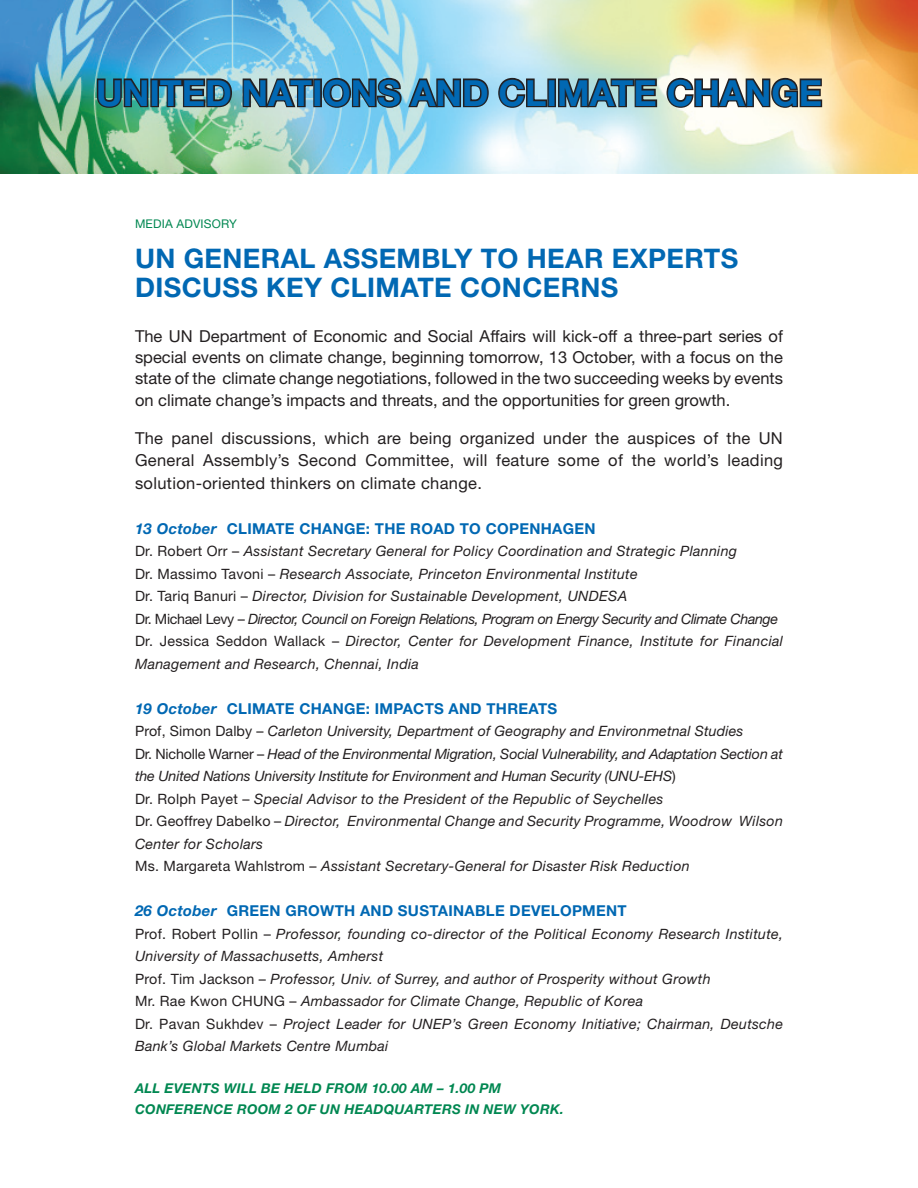
<style>
.page{position:relative;width:918px;height:1188px;background:#fff}
.page>*{position:absolute;margin:0;border:0;box-sizing:border-box;transform-origin:0 0}
.t1{font:700 36px "Helvetica Neue";color:#0168b3}
.t2{font:700 27px/28.5px "Helvetica Neue";letter-spacing:.015em;color:#0168b3}
.t3{font:16.5px/21px "Helvetica Neue";color:#231f20;text-align:justify}
.t4{font:700 15px "Helvetica Neue";letter-spacing:.02em;color:#0168b3}
.t5{font:italic 14.25px/22.5px "Helvetica Neue";letter-spacing:.02em;color:#231f20}
.t6{font:italic 700 13.5px/21px "Helvetica Neue";letter-spacing:.02em;color:#008751}
.t7{font:12px "Helvetica Neue";letter-spacing:.015em;color:#008751}
.s1{font-style:italic}
.s2{font-style:normal}
</style>
<div class="page">
<img style="left:0;top:0;width:918px;height:174px">
<svg style="left:95px;top:77px;width:55px;height:32px;background:#306966"></svg>
<div style="left:150px;top:78px;width:9px;height:29px;border:3px solid #231f20"></div>
<svg style="left:157px;top:77px;width:77px;height:32px;background:#627d7c"></svg>
<svg style="left:241px;top:68px;width:74px;height:42px;background:#81999d"></svg>
<div style="left:313px;top:78px;width:9px;height:29px;border:3px solid #231f20"></div>
<svg style="left:321px;top:68px;width:169px;height:42px;background:#6994a6"></svg>
<svg style="left:497px;top:76px;width:52px;height:33px;background:#7995a3"></svg>
<div style="left:547px;top:78px;width:9px;height:29px;border:3px solid #231f20"></div>
<svg style="left:556px;top:68px;width:103px;height:49px;background:#8ba3a0"></svg>
<svg style="left:665px;top:68px;width:159px;height:42px"></svg>
<h1 class="t1" style="left:96px;top:71px;width:728px">UNITED NATIONS AND CLIMATE CHANGE</h1>
<p class="t7" style="left:135px;top:216px;width:103px">MEDIA ADVISORY</p>
<h2 class="t2" style="left:135px;top:244px;width:605px">UN GENERAL ASSEMBLY TO HEAR EXPERTS<br>DISCUSS KEY CLIMATE CONCERNS</h2>
<p class="t3" style="left:135px;top:325px;width:650px">The UN Department of Economic and Social Affairs will kick-off a three-part series of special events on climate change, beginning tomorrow, 13 October, with a focus on the state of the climate change negotiations, followed in the two succeeding weeks by events</p>
<p class="t3" style="left:135px;top:390px;width:597px">on climate change’s impacts and threats, and the opportunities for green growth.</p>
<p class="t3" style="left:135px;top:426px;width:650px;line-height:22.5px">The panel discussions, which are being organized under the auspices of the UN General Assembly’s Second Committee, will feature some of the world’s leading solution-oriented thinkers on climate change.</p>
<p class="t4" style="left:135px;top:519px;width:462px"><span class="s1">13 October</span> CLIMATE CHANGE: THE ROAD TO COPENHAGEN</p>
<p class="t5" style="left:135px;top:540px;width:650px"><span class="s2">Dr. Robert Orr –</span> Assistant Secretary General for Policy Coordination and Strategic Planning<br><span class="s2">Dr. Massimo Tavoni –</span> Research Associate, Princeton Environmental Institute<br><span class="s2">Dr. Tariq Banuri –</span> Director, Division for Sustainable Development, UNDESA<br><span class="s2">Dr. Michael Levy –</span> Director, Council on Foreign Relations, Program on Energy Security and Climate Change <span class="s2">Dr. Jessica Seddon Wallack –</span> Director, Center for Development Finance, Institute for Financial Management and Research, Chennai, India</p>
<p class="t4" style="left:135px;top:699px;width:424px"><span class="s1">19 October</span> CLIMATE CHANGE: IMPACTS AND THREATS</p>
<p class="t5" style="left:135px;top:720px;width:649px"><span class="s2">Prof, Simon Dalby –</span> Carleton University, Department of Geography and Environmetnal Studies<br><span class="s2">Dr. Nicholle Warner –</span> Head of the Environmental Migration, Social Vulnerability, and Adaptation Section at the United Nations University Institute for Environment and Human Security (UNU-EHS<span class="s2">)<br>Dr. Rolph Payet –</span> Special Advisor to the President of the Republic of Seychelles<br><span class="s2">Dr. Geoffrey Dabelko –</span> Director, Environmental Change and Security Programme, Woodrow Wilson Center for Scholars<br><span class="s2">Ms. Margareta Wahlstrom –</span> Assistant Secretary-General for Disaster Risk Reduction</p>
<p class="t4" style="left:135px;top:902px;width:493px"><span class="s1">26 October</span> GREEN GROWTH AND SUSTAINABLE DEVELOPMENT</p>
<p class="t5" style="left:135px;top:922px;width:650px"><span class="s2">Prof. Robert Pollin –</span> Professor, founding co-director of the Political Economy Research Institute, University of Massachusetts, Amherst<br><span class="s2">Prof. Tim Jackson –</span> Professor, Univ. of Surrey, and author of Prosperity without Growth<br><span class="s2">Mr. Rae Kwon CHUNG –</span> Ambassador for Climate Change, Republic of Korea<br><span class="s2">Dr. Pavan Sukhdev –</span> Project Leader for UNEP’s Green Economy Initiative; Chairman, Deutsche Bank’s Global Markets Centre Mumbai</p>
<p class="t6" style="left:135px;top:1078px;width:430px">ALL EVENTS WILL BE HELD FROM 10.00 AM – 1.00 PM<br>CONFERENCE ROOM 2 OF UN HEADQUARTERS IN NEW YORK.</p>
</div>
